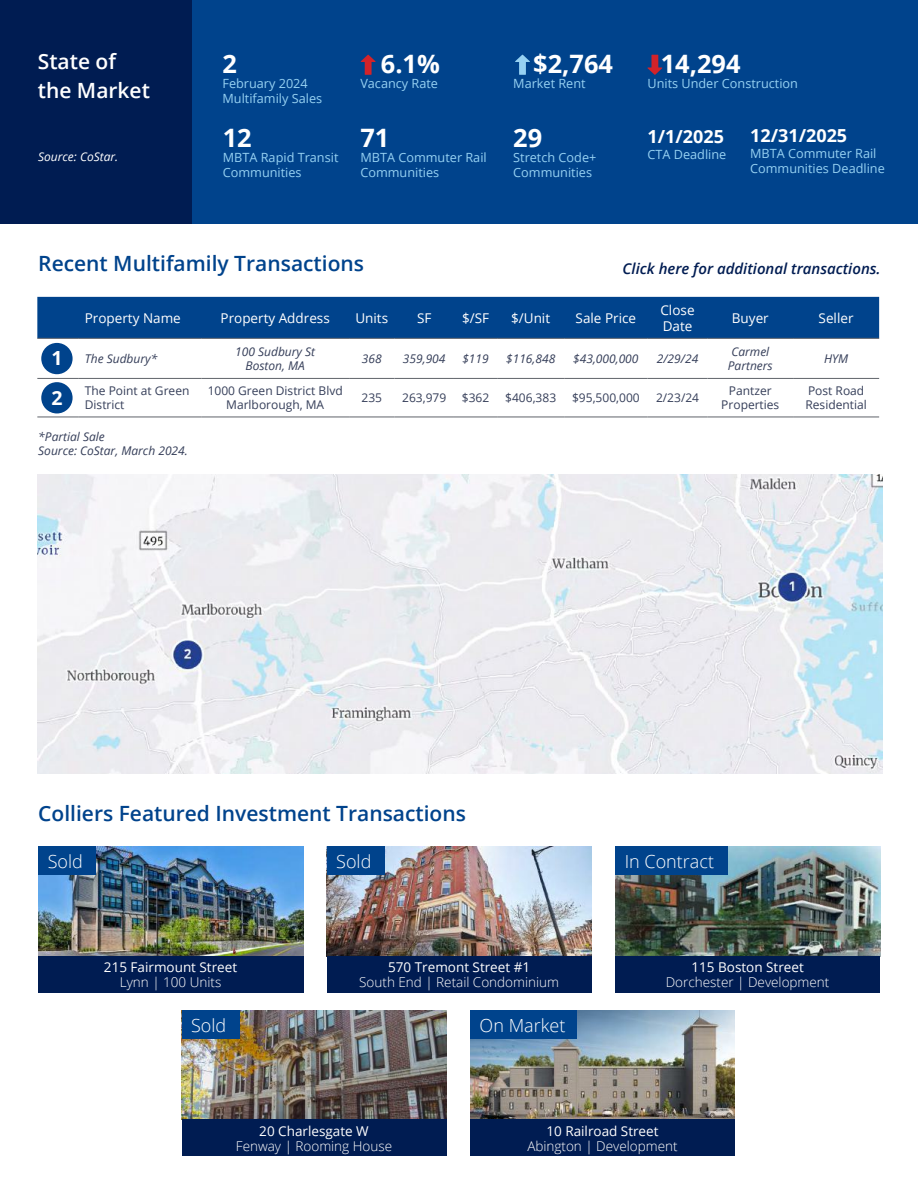
<style>
.page{position:relative;width:918px;height:1188px;background:#fff}
.page>*{position:absolute;margin:0;border:0;box-sizing:border-box;transform-origin:0 0}
.t1{font:700 25.35px "Open Sans";color:#fff}
.t2{font:600 21px "Open Sans";color:#00438c}
.t3{font:600 21px/28.5px "Open Sans";color:#fff}
.t4{font:700 19.5px/39.3px "Open Sans";color:#fff}
.t5{font:300 18px "Open Sans";color:#fff}
.t6{font:700 18px "Open Sans";color:#fff}
.t7{font:italic 600 15px "Open Sans";color:#001c52}
.t8{font:13.5px/16.2px "Open Sans";color:#fff}
.t9{font:300 13.5px "Open Sans";color:#fff}
.t10{font:12.75px/15.1px "Open Sans";color:#96d1f2}
.t11{font:12px/14.4px "Open Sans";color:#353e59}
.t12{font:italic 12px/14.4px "Open Sans";color:#353e59}
.t13{font:italic 12px "Open Sans";color:#fff}
</style>
<div class="page">
<div style="left:37px;top:297px;width:842px;height:41px;background:#00438c"></div>
<hr style="left:37px;top:338px;width:42px;height:1px;background:#5f636a">
<hr style="left:79px;top:338px;width:122px;height:1px;background:#5f636a">
<hr style="left:201px;top:338px;width:148px;height:1px;background:#5f636a">
<hr style="left:349px;top:338px;width:45px;height:1px;background:#5f636a">
<hr style="left:394px;top:338px;width:60px;height:1px;background:#5f636a">
<hr style="left:454px;top:338px;width:43px;height:1px;background:#5f636a">
<hr style="left:497px;top:338px;width:67px;height:1px;background:#5f636a">
<hr style="left:564px;top:338px;width:84px;height:1px;background:#5f636a">
<hr style="left:648px;top:338px;width:60px;height:1px;background:#5f636a">
<hr style="left:708px;top:338px;width:85px;height:1px;background:#5f636a">
<hr style="left:793px;top:338px;width:86px;height:1px;background:#5f636a">
<hr style="left:37px;top:378px;width:42px;height:1px;background:#5f636a">
<hr style="left:79px;top:378px;width:122px;height:1px;background:#5f636a">
<hr style="left:201px;top:378px;width:148px;height:1px;background:#5f636a">
<hr style="left:349px;top:378px;width:45px;height:1px;background:#5f636a">
<hr style="left:394px;top:378px;width:60px;height:1px;background:#5f636a">
<hr style="left:454px;top:378px;width:43px;height:1px;background:#5f636a">
<hr style="left:497px;top:378px;width:67px;height:1px;background:#5f636a">
<hr style="left:564px;top:378px;width:84px;height:1px;background:#5f636a">
<hr style="left:648px;top:378px;width:60px;height:1px;background:#5f636a">
<hr style="left:708px;top:378px;width:85px;height:1px;background:#5f636a">
<hr style="left:793px;top:378px;width:86px;height:1px;background:#5f636a">
<hr style="left:37px;top:417px;width:42px;height:1px;background:#5f636a">
<hr style="left:79px;top:417px;width:122px;height:1px;background:#5f636a">
<hr style="left:201px;top:417px;width:148px;height:1px;background:#5f636a">
<hr style="left:349px;top:417px;width:45px;height:1px;background:#5f636a">
<hr style="left:394px;top:417px;width:60px;height:1px;background:#5f636a">
<hr style="left:454px;top:417px;width:43px;height:1px;background:#5f636a">
<hr style="left:497px;top:417px;width:67px;height:1px;background:#5f636a">
<hr style="left:564px;top:417px;width:84px;height:1px;background:#5f636a">
<hr style="left:648px;top:417px;width:60px;height:1px;background:#5f636a">
<hr style="left:708px;top:417px;width:85px;height:1px;background:#5f636a">
<hr style="left:793px;top:417px;width:86px;height:1px;background:#5f636a">
<img style="left:182px;top:1010px;width:264px;height:110px">
<img style="left:38px;top:847px;width:265px;height:109px">
<img style="left:327px;top:847px;width:265px;height:109px">
<img style="left:615px;top:847px;width:265px;height:109px">
<div style="left:38px;top:956px;width:265px;height:36px;background:#001c52"></div>
<div style="left:327px;top:956px;width:265px;height:36px;background:#001c52"></div>
<div style="left:615px;top:956px;width:265px;height:36px;background:#001c52"></div>
<div style="left:38px;top:847px;width:58px;height:28px;background:#00438c"></div>
<div style="left:327px;top:847px;width:58px;height:28px;background:#00438c"></div>
<div style="left:615px;top:847px;width:113px;height:28px;background:#00438c"></div>
<img style="left:470px;top:1010px;width:265px;height:110px">
<div style="left:182px;top:1120px;width:264px;height:36px;background:#001c52"></div>
<div style="left:470px;top:1120px;width:265px;height:36px;background:#001c52"></div>
<div style="left:182px;top:1010px;width:58px;height:29px;background:#00438c"></div>
<div style="left:470px;top:1010px;width:106px;height:29px;background:#00438c"></div>
<div style="left:42px;top:344px;width:29px;height:29px;background:#00438c;border-radius:50%"></div>
<div style="left:41px;top:343px;width:32px;height:31px;border:2px solid #00438c;border-radius:50%"></div>
<div style="left:42px;top:383px;width:29px;height:29px;background:#00438c;border-radius:50%"></div>
<div style="left:41px;top:382px;width:32px;height:31px;border:2px solid #00438c;border-radius:50%"></div>
<img style="left:37px;top:474px;width:845px;height:299px">
<div style="left:191px;top:0;width:727px;height:223px;background:#00438c"></div>
<svg style="left:647px;top:55px;width:15px;height:20px"></svg>
<svg style="left:361px;top:55px;width:15px;height:20px"></svg>
<div style="left:0;top:0;width:191px;height:223px;background:#001c52"></div>
<svg style="left:515px;top:55px;width:15px;height:20px"></svg>
<h2 class="t3" style="left:38px;top:47px;width:114px">State of the Market</h2>
<p class="t13" style="left:38px;top:148px;width:82px">Source: CoStar.</p>
<h1 class="t1" style="left:222px;top:46px;width:16px">2</h1>
<p class="t10" style="left:222px;top:75px;width:101px">February 2024<br>Multifamily Sales</p>
<h1 class="t1" style="left:223px;top:120px;width:30px">12</h1>
<p class="t10" style="left:223px;top:150px;width:117px">MBTA Rapid Transit<br>Communities</p>
<h1 class="t1" style="left:381px;top:46px;width:61px">6.1%</h1>
<p class="t10" style="left:360px;top:75px;width:79px">Vacancy Rate</p>
<h1 class="t1" style="left:360px;top:120px;width:30px">71</h1>
<p class="t10" style="left:360px;top:150px;width:128px">MBTA Commuter Rail<br>Communities</p>
<h1 class="t1" style="left:533px;top:46px;width:81px">$2,764</h1>
<p class="t10" style="left:513px;top:76px;width:74px">Market Rent</p>
<h1 class="t1" style="left:513px;top:120px;width:30px">29</h1>
<p class="t10" style="left:513px;top:150px;width:85px">Stretch Code+<br>Communities</p>
<h1 class="t1" style="left:661px;top:46px;width:81px">14,294</h1>
<p class="t10" style="left:647px;top:76px;width:152px">Units Under Construction</p>
<h3 class="t6" style="left:647px;top:124px;width:78px">1/1/2025</h3>
<p class="t10" style="left:647px;top:146px;width:80px">CTA Deadline</p>
<h3 class="t6" style="left:750px;top:123px;width:99px">12/31/2025</h3>
<p class="t10" style="left:750px;top:145px;width:136px">MBTA Commuter Rail<br>Communities Deadline</p>
<h2 class="t2" style="left:38px;top:249px;width:327px">Recent Multifamily Transactions</h2>
<p class="t7" style="left:623px;top:259px;width:259px">Click here for additional transactions.</p>
<h3 class="t4" style="left:51px;top:338px;width:13px">1<br>2</h3>
<p class="t8" style="left:85px;top:309px;width:98px">Property Name</p>
<p class="t8" style="left:221px;top:309px;width:111px">Property Address</p>
<p class="t8" style="left:355px;top:309px;width:34px">Units</p>
<p class="t8" style="left:417px;top:309px;width:16px">SF</p>
<p class="t8" style="left:462px;top:309px;width:29px">$/SF</p>
<p class="t8" style="left:511px;top:309px;width:40px">$/Unit</p>
<p class="t8" style="left:576px;top:309px;width:62px">Sale Price</p>
<p class="t8" style="left:660px;top:301px;width:36px">Close<br>Date</p>
<p class="t8" style="left:732px;top:309px;width:38px">Buyer</p>
<p class="t8" style="left:819px;top:309px;width:36px">Seller</p>
<p class="t12" style="left:85px;top:351px;width:74px">The Sudbury*</p>
<p class="t12" style="left:235px;top:344px;width:82px;text-align:center">100 Sudbury St<br>Boston, MA</p>
<p class="t12" style="left:362px;top:351px;width:21px">368</p>
<p class="t12" style="left:403px;top:351px;width:44px">359,904</p>
<p class="t12" style="left:462px;top:351px;width:28px">$119</p>
<p class="t12" style="left:506px;top:351px;width:51px">$116,848</p>
<p class="t12" style="left:573px;top:351px;width:67px">$43,000,000</p>
<p class="t12" style="left:657px;top:351px;width:43px">2/29/24</p>
<p class="t12" style="left:728px;top:344px;width:46px">Carmel<br>Partners</p>
<p class="t12" style="left:824px;top:351px;width:26px">HYM</p>
<p class="t11" style="left:85px;top:383px;width:106px">The Point at Green<br>District</p>
<p class="t11" style="left:208px;top:383px;width:137px;text-align:center">1000 Green District Blvd<br>Marlborough, MA</p>
<p class="t11" style="left:362px;top:390px;width:22px">235</p>
<p class="t11" style="left:402px;top:390px;width:46px">263,979</p>
<p class="t11" style="left:462px;top:390px;width:29px">$362</p>
<p class="t11" style="left:505px;top:390px;width:52px">$406,383</p>
<p class="t11" style="left:572px;top:390px;width:69px">$95,500,000</p>
<p class="t11" style="left:656px;top:390px;width:45px">2/23/24</p>
<p class="t11" style="left:721px;top:383px;width:60px;text-align:center">Pantzer<br>Properties</p>
<p class="t11" style="left:806px;top:383px;width:63px">Post Road<br>Residential</p>
<p class="t12" style="left:38px;top:429px;width:151px">*Partial Sale<br>Source: CoStar, March 2024.</p>
<h2 class="t2" style="left:38px;top:799px;width:429px">Colliers Featured Investment Transactions</h2>
<h3 class="t5" style="left:48px;top:849px;width:37px">Sold</h3>
<h3 class="t5" style="left:336px;top:849px;width:37px">Sold</h3>
<p class="t8" style="left:104px;top:959px;width:135px">215 Fairmount Street</p>
<p class="t9" style="left:120px;top:973px;width:103px">Lynn | 100 Units</p>
<h3 class="t5" style="left:191px;top:1013px;width:37px">Sold</h3>
<p class="t8" style="left:388px;top:959px;width:144px">570 Tremont Street #1</p>
<p class="t9" style="left:359px;top:973px;width:201px">South End | Retail Condominium</p>
<h3 class="t5" style="left:480px;top:1013px;width:87px">On Market</h3>
<h3 class="t5" style="left:625px;top:849px;width:91px">In Contract</h3>
<p class="t8" style="left:691px;top:959px;width:114px">115 Boston Street</p>
<p class="t9" style="left:666px;top:973px;width:165px">Dorchester | Development</p>
<p class="t8" style="left:259px;top:1122px;width:111px">20 Charlesgate W</p>
<p class="t9" style="left:236px;top:1136px;width:158px">Fenway | Rooming House</p>
<p class="t8" style="left:546px;top:1122px;width:114px">10 Railroad Street</p>
<p class="t9" style="left:527px;top:1136px;width:152px">Abington | Development</p>
</div>
